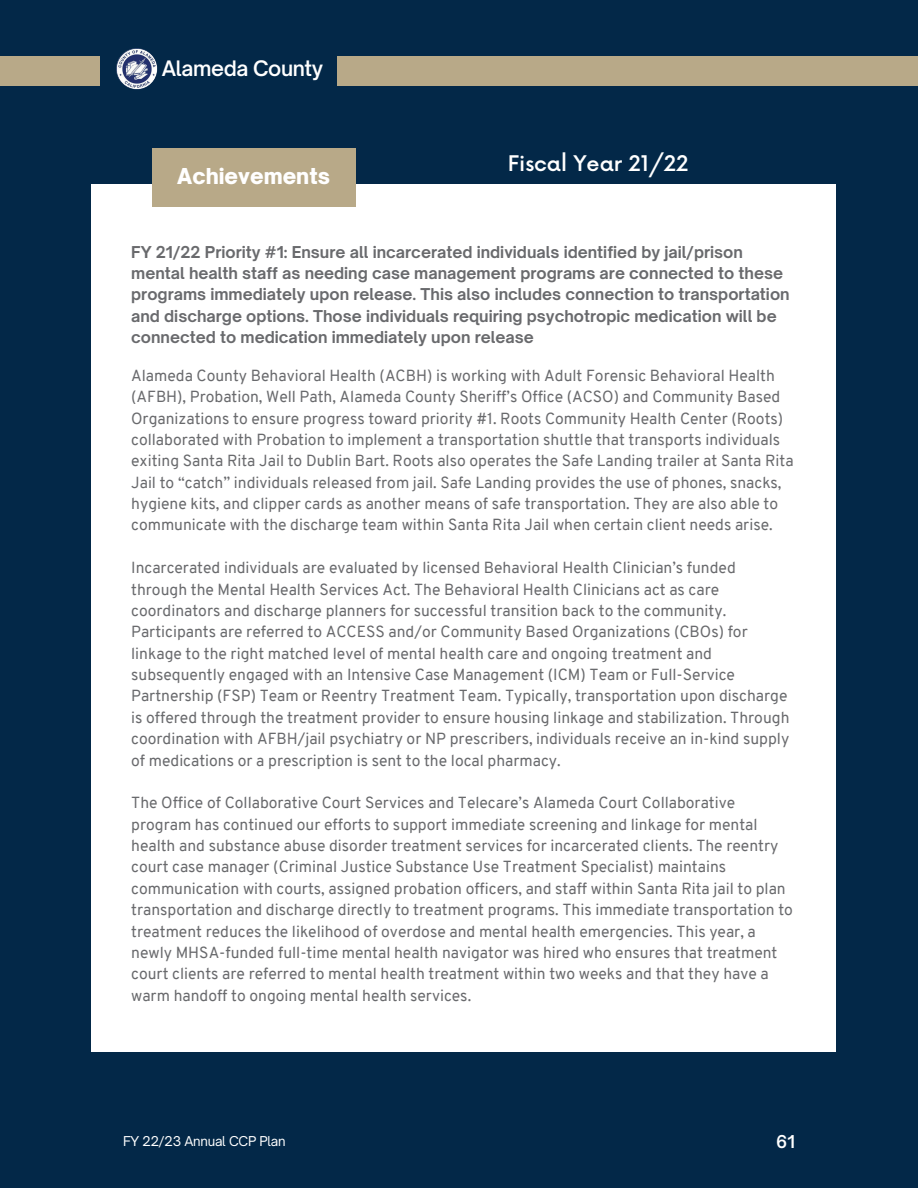
<style>
.page{position:relative;width:918px;height:1188px;background:#032848}
.page>*{position:absolute;margin:0;border:0;box-sizing:border-box;transform-origin:0 0}
.t1{font:500 21px "Now";color:#fff}
.t2{font:900 21px "Open Sauce One";color:#fff}
.t3{font:600 20.4px "Open Sauce One";letter-spacing:-.02em;color:#fff}
.t4{font:600 16.95px "Open Sauce One";color:#fff}
.t5{font:15.6px/21.5px "Overpass";color:#696a6d}
.t6{font:700 15.6px/21.5px "Open Sauce One";color:#696a6d}
.t7{font:13.05px "Open Sauce One";letter-spacing:-.02em;color:#fff}
</style>
<div class="page">
<div style="left:91px;top:184px;width:744px;height:868px;background:#fff"></div>
<div style="left:337px;top:56px;width:581px;height:29px;background:#b8a988"></div>
<div style="left:0;top:56px;width:100px;height:29px;background:#b8a988"></div>
<img style="left:116px;top:48px;width:41px;height:41px;border-radius:50%">
<div style="left:152px;top:148px;width:204px;height:59px;background:#b8a988"></div>
<h2 class="t3" style="left:162px;top:55px;width:163px">Alameda County</h2>
<h1 class="t2" style="left:177px;top:163px;width:154px">Achievements</h1>
<h1 class="t1" style="left:508px;top:152px;width:182px">Fiscal Year 21/22</h1>
<p class="t6" style="left:131px;top:241px;width:660px">FY 21/22 Priority #1: Ensure all incarcerated individuals identified by jail/prison mental health staff as needing case management programs are connected to these programs immediately upon release. This also includes connection to transportation and discharge options. Those individuals requiring psychotropic medication will be connected to medication immediately upon release</p>
<p class="t5" style="left:131px;top:365px;width:664px">Alameda County Behavioral Health (ACBH) is working with Adult Forensic Behavioral Health (AFBH), Probation, Well Path, Alameda County Sheriff’s Office (ACSO) and Community Based Organizations to ensure progress toward priority #1. Roots Community Health Center (Roots) collaborated with Probation to implement a transportation shuttle that transports individuals exiting Santa Rita Jail to Dublin Bart. Roots also operates the Safe Landing trailer at Santa Rita Jail to “catch” individuals released from jail. Safe Landing provides the use of phones, snacks, hygiene kits, and clipper cards as another means of safe transportation. They are also able to communicate with the discharge team within Santa Rita Jail when certain client needs arise.</p>
<p class="t5" style="left:131px;top:557px;width:660px">Incarcerated individuals are evaluated by licensed Behavioral Health Clinician’s funded through the Mental Health Services Act. The Behavioral Health Clinicians act as care coordinators and discharge planners for successful transition back to the community.<br>Participants are referred to ACCESS and/or Community Based Organizations (CBOs) for linkage to the right matched level of mental health care and ongoing treatment and subsequently engaged with an Intensive Case Management (ICM) Team or Full-Service Partnership (FSP) Team or Reentry Treatment Team. Typically, transportation upon discharge is offered through the treatment provider to ensure housing linkage and stabilization. Through coordination with AFBH/jail psychiatry or NP prescribers, individuals receive an in-kind supply of medications or a prescription is sent to the local pharmacy.</p>
<p class="t5" style="left:131px;top:792px;width:663px">The Office of Collaborative Court Services and Telecare’s Alameda Court Collaborative program has continued our efforts to support immediate screening and linkage for mental health and substance abuse disorder treatment services for incarcerated clients. The reentry court case manager (Criminal Justice Substance Use Treatment Specialist) maintains communication with courts, assigned probation officers, and staff within Santa Rita jail to plan transportation and discharge directly to treatment programs. This immediate transportation to treatment reduces the likelihood of overdose and mental health emergencies. This year, a newly MHSA-funded full-time mental health navigator was hired who ensures that treatment court clients are referred to mental health treatment within two weeks and that they have a warm handoff to ongoing mental health services.</p>
<p class="t7" style="left:123px;top:1133px;width:164px">FY 22/23 Annual CCP Plan</p>
<p class="t4" style="left:776px;top:1131px;width:20px">61</p>
</div>
